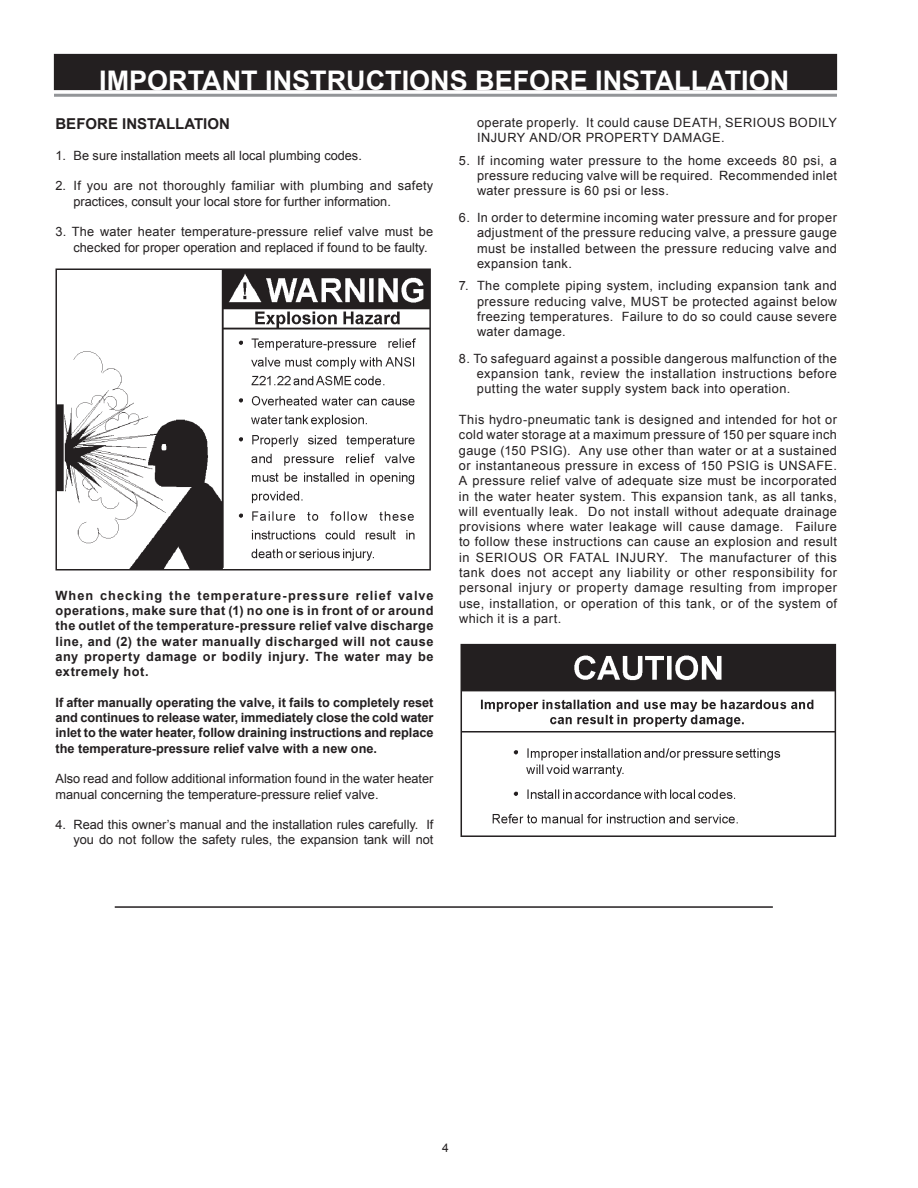
<style>
.page{position:relative;width:918px;height:1188px;background:#fff}
.page>*{position:absolute;margin:0;border:0;box-sizing:border-box;transform-origin:0 0}
.t1{font:700 27px "Arial";color:#fff}
.t2{font:700 15px "Arial";color:#231f20}
.t3{font:12.75px/15.3px "Arial";letter-spacing:.02em;color:#231f20;text-align:justify}
.t4{font:12.75px/15.3px "Arial";color:#231f20}
.t5{font:700 12.75px/15.3px "Arial";letter-spacing:.01em;color:#231f20;text-align:justify}
.t6{font:12px "Arial";color:#231f20}
</style>
<div class="page">
<img style="left:56px;top:268px;width:375px;height:303px">
<div style="left:54px;top:54px;width:783px;height:36px;background:#231f20"></div>
<hr style="left:54px;top:94px;width:783px;height:3px;background:#939598">
<img style="left:460px;top:643px;width:377px;height:194px">
<hr style="left:115px;top:906px;width:658px;height:2px;background:#231f20">
<h1 class="t1" style="left:99px;top:63px;width:691px">IMPORTANT INSTRUCTIONS BEFORE INSTALLATION</h1>
<p class="t3" style="left:477px;top:115px;width:361px">operate properly. It could cause DEATH, SERIOUS BODILY<br>INJURY AND/OR PROPERTY DAMAGE.</p>
<p class="t3" style="left:477px;top:153px;width:362px;text-indent:-18px">5. If incoming water pressure to the home exceeds 80 psi, a pressure reducing valve will be required. Recommended inlet water pressure is 60 psi or less.</p>
<p class="t3" style="left:477px;top:210px;width:362px;text-indent:-18px">6. In order to determine incoming water pressure and for proper adjustment of the pressure reducing valve, a pressure gauge must be installed between the pressure reducing valve and expansion tank.</p>
<p class="t3" style="left:477px;top:278px;width:362px;text-indent:-18px">7. The complete piping system, including expansion tank and pressure reducing valve, MUST be protected against below freezing temperatures. Failure to do so could cause severe water damage.</p>
<p class="t3" style="left:477px;top:351px;width:362px;text-indent:-18px">8. To safeguard against a possible dangerous malfunction of the expansion tank, review the installation instructions before putting the water supply system back into operation.</p>
<p class="t3" style="left:459px;top:412px;width:380px">This hydro-pneumatic tank is designed and intended for hot or cold water storage at a maximum pressure of 150 per square inch gauge (150 PSIG). Any use other than water or at a sustained or instantaneous pressure in excess of 150 PSIG is UNSAFE.<br>A pressure relief valve of adequate size must be incorporated in the water heater system. This expansion tank, as all tanks, will eventually leak. Do not install without adequate drainage provisions where water leakage will cause damage. Failure to follow these instructions can cause an explosion and result in SERIOUS OR FATAL INJURY. The manufacturer of this tank does not accept any liability or other responsibility for personal injury or property damage resulting from improper use, installation, or operation of this tank, or of the system of which it is a part.</p>
<p class="t2" style="left:56px;top:114px;width:176px">BEFORE INSTALLATION</p>
<p class="t4" style="left:56px;top:148px;width:308px">1. Be sure installation meets all local plumbing codes.</p>
<p class="t4" style="left:74px;top:178px;width:361px;text-indent:-18px">2. If you are not thoroughly familiar with plumbing and safety practices, consult your local store for further information.</p>
<p class="t4" style="left:74px;top:224px;width:361px;text-indent:-18px">3. The water heater temperature-pressure relief valve must be checked for proper operation and replaced if found to be faulty.</p>
<p class="t5" style="left:56px;top:588px;width:380px">When checking the temperature-pressure relief valve operations, make sure that (1) no one is in front of or around the outlet of the temperature-pressure relief valve discharge line, and (2) the water manually discharged will not cause any property damage or bodily injury. The water may be extremely hot.</p>
<p class="t5" style="left:56px;top:695px;width:380px">If after manually operating the valve, it fails to completely reset and continues to release water, immediately close the cold water inlet to the water heater, follow draining instructions and replace the temperature-pressure relief valve with a new one.</p>
<p class="t4" style="left:56px;top:771px;width:379px">Also read and follow additional information found in the water heater manual concerning the temperature-pressure relief valve.</p>
<p class="t4" style="left:56px;top:817px;width:380px;text-align:right">4. Read this owner’s manual and the installation rules carefully. If you do not follow the safety rules, the expansion tank will not</p>
<p class="t6" style="left:442px;top:1140px;width:8px">4</p>
</div>
